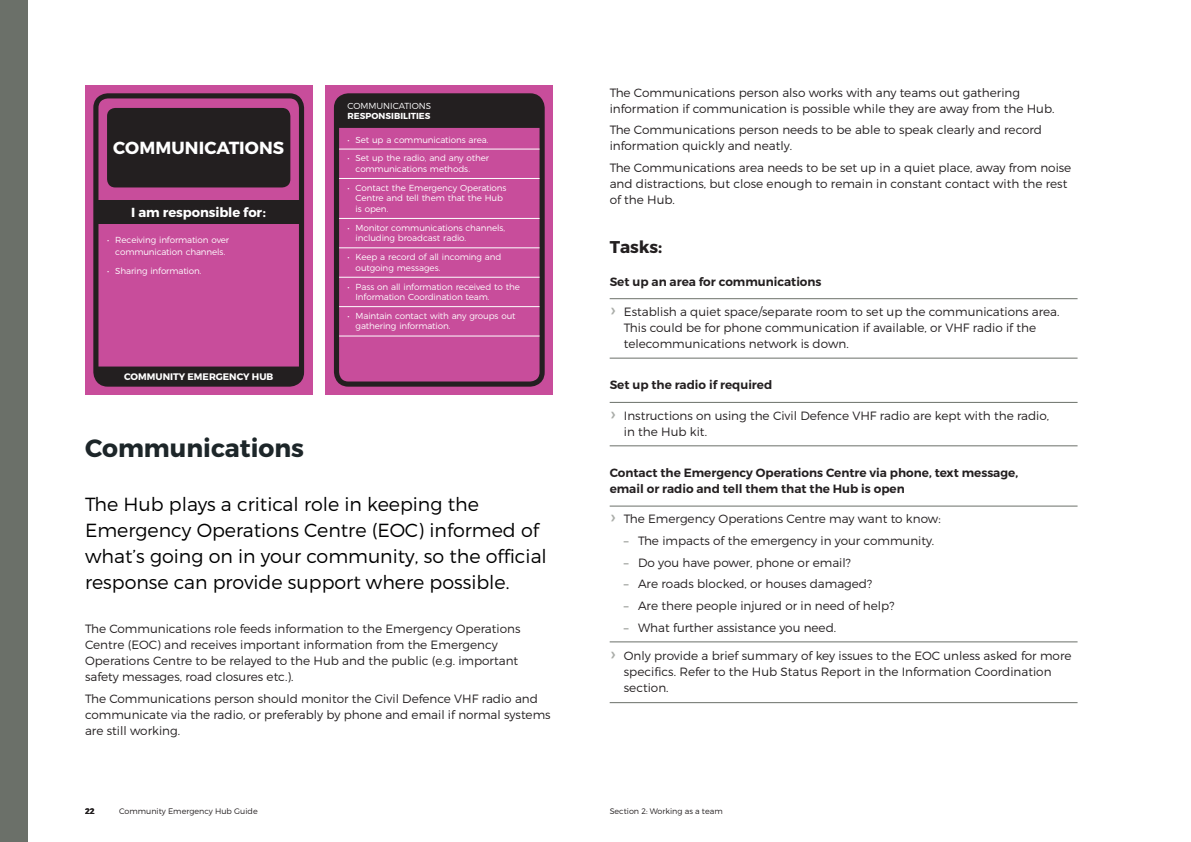
<style>
.page{position:relative;width:1191px;height:842px;background:#fff}
.page>*{position:absolute;margin:0;border:0;box-sizing:border-box;transform-origin:0 0}
.Heading_2_-_section{font:700 25px "Montserrat";color:#1d2629}
.Intro{font:300 19px/26px "Montserrat";color:#000001}
.t1{font:700 17.5px "Montserrat";letter-spacing:.005em;color:#fff}
.Heading_3{font:700 17px "Montserrat";color:#231f20}
.t2{font:700 13.1px "Montserrat";letter-spacing:-.01em;color:#fff}
.Body{font:300 12px/16px "Montserrat";color:#231f20}
.Task_Body_-_between{font:600 12px/16px "Montserrat";color:#231f20}
.Task_Body_-_before_c{font:600 12px "Montserrat";color:#231f20}
.t3{font:700 9.5px "Montserrat";color:#fff}
.t4{font:300 8.7px/10.6px "Montserrat";letter-spacing:-.01em;color:#fff}
.t5{font:700 8.7px "Montserrat";letter-spacing:.005em;color:#fff}
.t6{font:300 8px "Montserrat";color:#231f20}
.t7{font:600 8px "Montserrat";color:#231f20}
.s1{font-weight:400;font-size:19px;color:#aaada9}
.s2{color:#6b7069}
</style>
<div class="page">
<div style="left:0;top:0;width:28px;height:842px;background:#6b7069"></div>
<hr style="left:609px;top:298px;width:468px;height:1px;background:#6b7069">
<hr style="left:609px;top:358px;width:468px;height:1px;background:#6b7069">
<hr style="left:609px;top:402px;width:468px;height:1px;background:#6b7069">
<hr style="left:609px;top:446px;width:468px;height:1px;background:#6b7069">
<hr style="left:609px;top:506px;width:468px;height:1px;background:#6b7069">
<hr style="left:609px;top:642px;width:468px;height:1px;background:#6b7069">
<hr style="left:609px;top:702px;width:468px;height:1px;background:#6b7069">
<div style="left:85px;top:85px;width:227px;height:310px;background:#c84d9b"></div>
<div style="left:99px;top:367px;width:199px;height:14px;background:#231f20"></div>
<div style="left:93px;top:93px;width:211px;height:294px;border:5px solid #231f20;border-radius:12px"></div>
<div style="left:96px;top:200px;width:206px;height:24px;background:#231f20"></div>
<div style="left:107px;top:108px;width:183px;height:79px;background:#231f20;border-radius:8px"></div>
<div style="left:326px;top:85px;width:227px;height:310px;background:#c84d9b"></div>
<div style="left:334px;top:93px;width:210px;height:294px;border:5px solid #231f20;border-radius:12px"></div>
<div style="left:336px;top:96px;width:206px;height:32px;background:#231f20"></div>
<hr style="left:339px;top:149px;width:200px;height:1px;background:#fff">
<hr style="left:339px;top:178px;width:200px;height:1px;background:#fff">
<hr style="left:339px;top:218px;width:200px;height:1px;background:#fff">
<hr style="left:339px;top:248px;width:200px;height:1px;background:#fff">
<hr style="left:339px;top:277px;width:200px;height:1px;background:#fff">
<hr style="left:339px;top:306px;width:200px;height:1px;background:#fff">
<hr style="left:339px;top:336px;width:200px;height:1px;background:#fff">
<h3 class="t1" style="left:113px;top:137px;width:172px">COMMUNICATIONS</h3>
<p class="t2" style="left:131px;top:204px;width:136px">I am responsible for:</p>
<p class="t4" style="left:107px;top:233px;width:124px;line-height:12.4px;text-align:center">• Receiving information over communication channels.</p>
<p class="t4" style="left:107px;top:265px;width:96px">• Sharing information.</p>
<p class="t3" style="left:124px;top:370px;width:151px">COMMUNITY EMERGENCY HUB</p>
<p class="Heading_2_-_section" style="left:85px;top:432px;width:220px">Communications</p>
<p class="t4" style="left:347px;top:101px;width:85px">COMMUNICATIONS</p>
<p class="t5" style="left:347px;top:111px;width:85px">RESPONSIBILITIES</p>
<p class="t4" style="left:347px;top:134px;width:143px">• Set up a communications area.</p>
<p class="t4" style="left:355px;top:153px;width:135px;text-indent:-8px">• Set up the radio, and any other communications methods.</p>
<p class="t4" style="left:355px;top:182px;width:152px;text-indent:-8px">• Contact the Emergency Operations<br>Centre and tell them that the Hub is open.</p>
<p class="t4" style="left:355px;top:222px;width:151px;text-indent:-8px">• Monitor communications channels, including broadcast radio.</p>
<p class="t4" style="left:355px;top:252px;width:147px;text-indent:-8px">• Keep a record of all incoming and outgoing messages.</p>
<p class="t4" style="left:355px;top:281px;width:166px;text-indent:-8px">• Pass on all information received to the<br>Information Coordination team.</p>
<p class="t4" style="left:355px;top:310px;width:162px;text-indent:-8px">• Maintain contact with any groups out gathering information.</p>
<p class="Intro" style="left:85px;top:491px;width:463px">The Hub plays a critical role in keeping the Emergency Operations Centre (EOC) informed of what’s going on in your community, so the official response can provide support where possible.</p>
<p class="Body" style="left:85px;top:621px;width:437px">The Communications role feeds information to the Emergency Operations Centre (EOC) and receives important information from the Emergency Operations Centre to be relayed to the Hub and the public (e.g. important safety messages, road closures etc.).</p>
<p class="Body" style="left:85px;top:690px;width:467px">The Communications person should monitor the Civil Defence VHF radio and communicate via the radio, or preferably by phone and email if normal systems are still working.</p>
<p class="Body" style="left:609px;top:84px;width:446px">The Communications person also works with any teams out gathering information if communication is possible while they are away from the Hub.</p>
<p class="Body" style="left:609px;top:122px;width:434px">The Communications person needs to be able to speak clearly and record information quickly and neatly.</p>
<p class="Body" style="left:609px;top:160px;width:463px">The Communications area needs to be set up in a quiet place, away from noise and distractions, but close enough to remain in constant contact with the rest of the Hub.</p>
<p class="Heading_3" style="left:609px;top:236px;width:54px">Tasks:</p>
<p class="Task_Body_-_before_c" style="left:609px;top:274px;width:213px">Set up an area for communications</p>
<p class="Body" style="left:624px;top:303px;width:437px;text-indent:-14px"><span class="s1">›</span> Establish a quiet space/separate room to set up the communications area.<br>This could be for phone communication if available, or VHF radio if the telecommunications network is down.</p>
<p class="Task_Body_-_between" style="left:609px;top:377px;width:164px">Set up the radio if required</p>
<p class="Body" style="left:624px;top:407px;width:427px;text-indent:-14px"><span class="s1">›</span> Instructions on using the Civil Defence VHF radio are kept with the radio, in the Hub kit.</p>
<p class="Task_Body_-_between" style="left:609px;top:465px;width:410px">Contact the Emergency Operations Centre via phone, text message, email or radio and tell them that the Hub is open</p>
<p class="Body" style="left:609px;top:511px;width:332px"><span class="s1">›</span> The Emergency Operations Centre may want to know:</p>
<p class="Body" style="left:624px;top:532px;width:312px"><span class="s2">–</span> The impacts of the emergency in your community.</p>
<p class="Body" style="left:624px;top:554px;width:229px"><span class="s2">–</span> Do you have power, phone or email?</p>
<p class="Body" style="left:624px;top:576px;width:250px"><span class="s2">–</span> Are roads blocked, or houses damaged?</p>
<p class="Body" style="left:624px;top:598px;width:272px"><span class="s2">–</span> Are there people injured or in need of help?</p>
<p class="Body" style="left:624px;top:619px;width:214px"><span class="s2">–</span> What further assistance you need.</p>
<p class="Body" style="left:624px;top:648px;width:449px;text-indent:-14px"><span class="s1">›</span> Only provide a brief summary of key issues to the EOC unless asked for more specifics. Refer to the Hub Status Report in the Information Coordination section.</p>
<p class="t7" style="left:85px;top:806px;width:11px">22</p>
<p class="t6" style="left:119px;top:806px;width:140px">Community Emergency Hub Guide</p>
<p class="t6" style="left:609px;top:806px;width:115px">Section 2: Working as a team</p>
</div>
